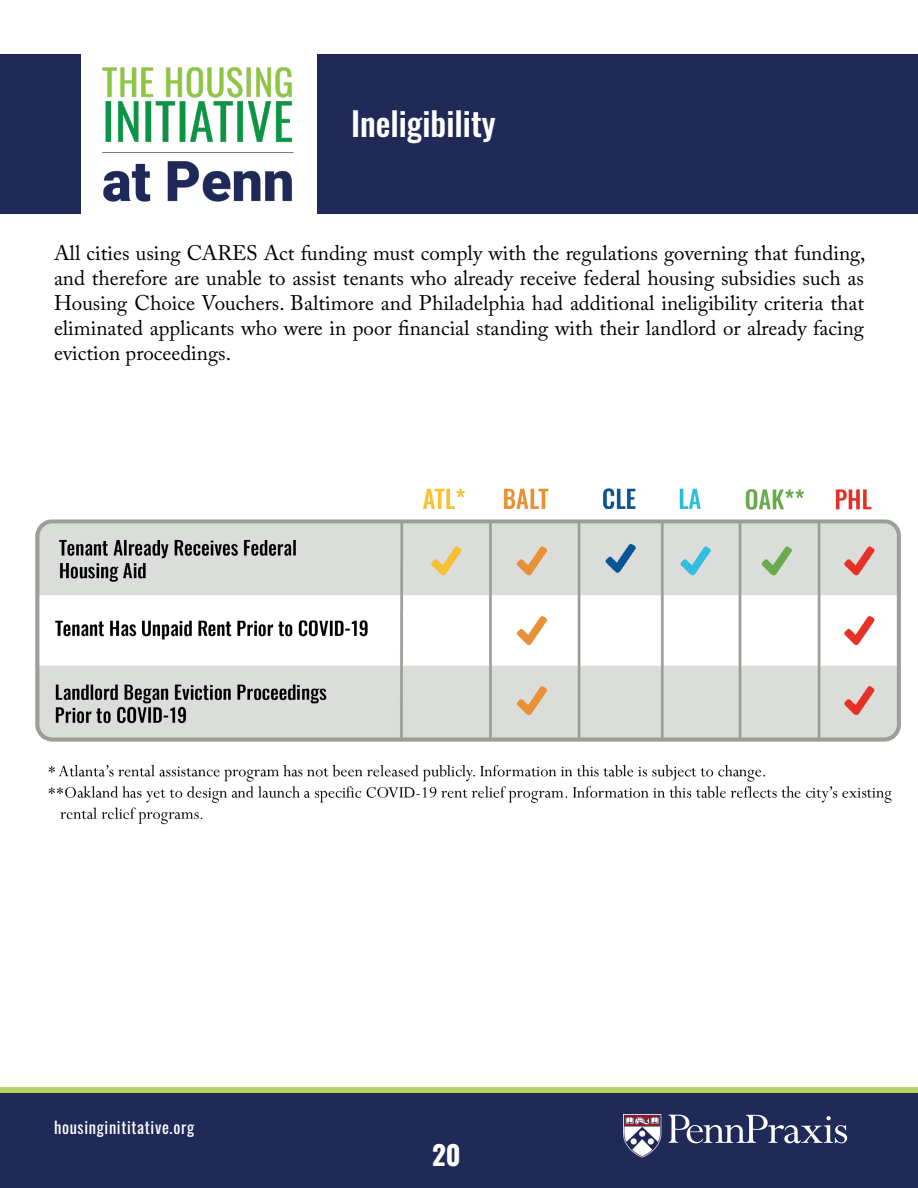
<style>
.page{position:relative;width:918px;height:1188px;background:#fff}
.page>*{position:absolute;margin:0;border:0;box-sizing:border-box;transform-origin:0 0}
.t1{font:500 33px "Oswald";color:#fff}
.t2{font:700 27px "Oswald";color:#fff}
.t3{font:21px/25.2px "Adobe Caslon Pro";color:#000;text-align:justify}
.t4{font:16.5px "Oswald";letter-spacing:.04em;color:#fff}
</style>
<div class="page">
<div style="left:318px;top:54px;width:600px;height:160px;background:#1f2a59"></div>
<div style="left:0;top:54px;width:81px;height:160px;background:#1f2a59"></div>
<div style="left:0;top:1087px;width:918px;height:6px;background:#b4d564"></div>
<div style="left:0;top:1093px;width:918px;height:95px;background:#1f2a59"></div>
<img style="left:102px;top:67px;width:192px;height:135px">
<svg style="left:668px;top:1115px;width:179px;height:29px"></svg>
<img style="left:623px;top:1115px;width:39px;height:43px">
<img style="left:35px;top:488px;width:866px;height:337px">
<h1 class="t1" style="left:351px;top:106px;width:146px">Ineligibility</h1>
<p class="t3" style="left:54px;top:240px;width:813px">All cities using CARES Act funding must comply with the regulations governing that funding, and therefore are unable to assist tenants who already receive federal housing subsidies such as Housing Choice Vouchers. Baltimore and Philadelphia had additional ineligibility criteria that eliminated applicants who were in poor financial standing with their landlord or already facing eviction proceedings.</p>
<p class="t4" style="left:54px;top:1113px;width:142px">housinginititative.org</p>
<p class="t2" style="left:432px;top:1141px;width:30px">20</p>
</div>
